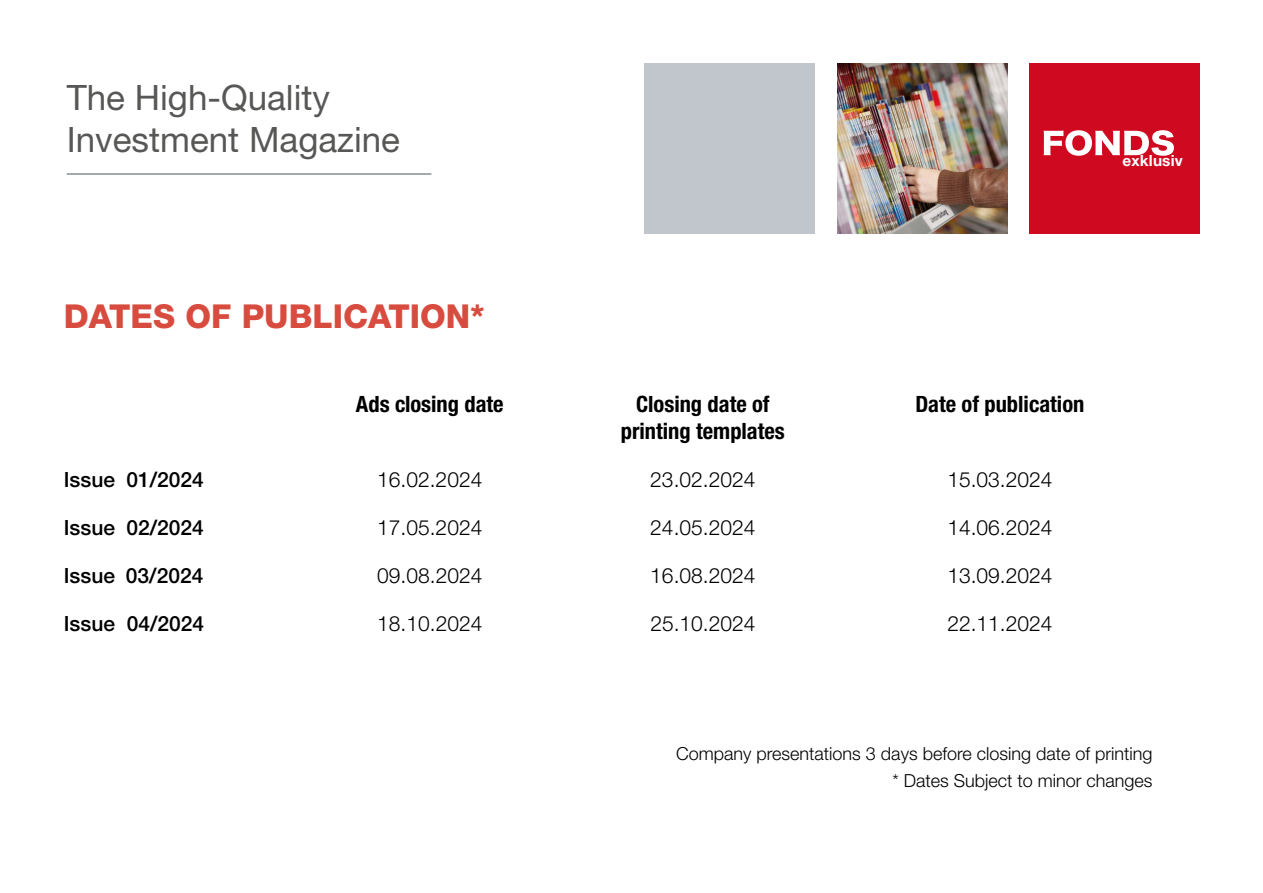
<style>
.page{position:relative;width:1263px;height:893px;background:#fff}
.page>*{position:absolute;margin:0;border:0;box-sizing:border-box;transform-origin:0 0}
.t1{font:34.95px/42px "Helvetica Neue LT Std";color:#575756}
.t2{font:800 33px "Helvetica Neue LT Std";color:#d84b3f}
.t3{font:700 condensed 22.5px "Helvetica Neue LT Std";color:#000}
.t4{font:300 21px "Helvetica Neue LT Std";color:#000}
.t5{font:500 21px "Helvetica Neue LT Std";color:#000}
.t6{font:300 18px/27px "Helvetica Neue LT Std";color:#000;text-align:right}
.t7{font:700 15.45px "Helvetica Neue LT Std";letter-spacing:.01em;color:#fff}
</style>
<div class="page">
<hr style="left:67px;top:173px;width:364px;height:2px;background:#868f96">
<img style="left:838px;top:64px;width:170px;height:170px">
<div style="left:1029px;top:64px;width:170px;height:170px;background:#cf091f"></div>
<svg style="left:1043px;top:130px;width:131px;height:26px"></svg>
<div style="left:645px;top:64px;width:170px;height:170px;background:#c1c6cc"></div>
<h1 class="t1" style="left:67px;top:76px;width:335px">The High-Quality<br>Investment Magazine</h1>
<p class="t7" style="left:1122px;top:151px;width:62px">exklusiv</p>
<h2 class="t2" style="left:64px;top:296px;width:423px">DATES OF PUBLICATION*</h2>
<p class="t3" style="left:356px;top:390px;width:149px">Ads closing date</p>
<p class="t3" style="left:636px;top:390px;width:135px">Closing date of</p>
<p class="t3" style="left:915px;top:390px;width:170px">Date of publication</p>
<p class="t3" style="left:621px;top:417px;width:166px">printing templates</p>
<p class="t5" style="left:64px;top:467px;width:142px">Issue 01/2024</p>
<p class="t4" style="left:377px;top:466px;width:107px">16.02.2024</p>
<p class="t4" style="left:650px;top:466px;width:107px">23.02.2024</p>
<p class="t4" style="left:947px;top:466px;width:107px">15.03.2024</p>
<p class="t5" style="left:64px;top:515px;width:142px">Issue 02/2024</p>
<p class="t4" style="left:377px;top:514px;width:107px">17.05.2024</p>
<p class="t4" style="left:650px;top:514px;width:107px">24.05.2024</p>
<p class="t4" style="left:947px;top:514px;width:107px">14.06.2024</p>
<p class="t5" style="left:64px;top:563px;width:141px">Issue 03/2024</p>
<p class="t4" style="left:377px;top:562px;width:107px">09.08.2024</p>
<p class="t4" style="left:650px;top:562px;width:107px">16.08.2024</p>
<p class="t4" style="left:947px;top:562px;width:107px">13.09.2024</p>
<p class="t5" style="left:64px;top:611px;width:142px">Issue 04/2024</p>
<p class="t4" style="left:377px;top:610px;width:107px">18.10.2024</p>
<p class="t4" style="left:650px;top:610px;width:107px">25.10.2024</p>
<p class="t4" style="left:947px;top:610px;width:107px">22.11.2024</p>
<p class="t6" style="left:676px;top:740px;width:478px">Company presentations 3 days before closing date of printing * Dates Subject to minor changes</p>
</div>
